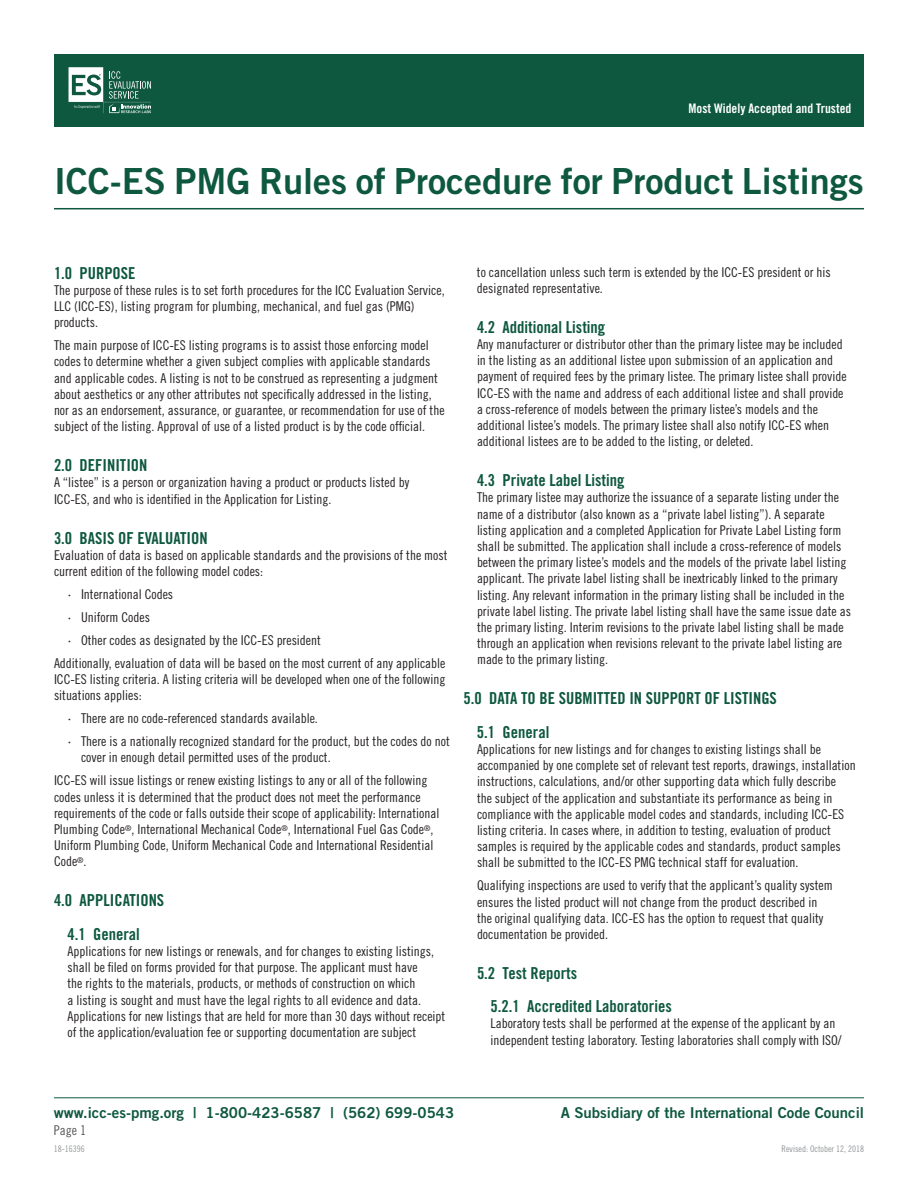
<style>
.page{position:relative;width:918px;height:1188px;background:#fff}
.page>*{position:absolute;margin:0;border:0;box-sizing:border-box;transform-origin:0 0}
.t1{font:36px "Trade Gothic LT Std Bd 2";color:#0e583f}
.t2{font:16.5px/33.3px "Trade Gothic LT Std Bd Cn 20";color:#0e583f}
.t3{font:15px "Trade Gothic LT Std Bd 2";color:#0e583f}
.t4{font:13.5px/16.2px "Trade Gothic LT Std Cn 18";color:#231f20}
.t5{font:13.5px "Trade Gothic LT Std Cn 18";color:#57585a}
.t6{font:13.2px "Trade Gothic LT Std Bd Cn 20";color:#fff}
.t7{font:9px "Trade Gothic LT Std Cn 18";color:#939598}
.s1{font-family:"Trade Gothic LT Std"}
</style>
<div class="page">
<hr style="left:54px;top:1097px;width:810px;height:1px;background:#0e583f">
<div style="left:54px;top:54px;width:810px;height:72px;background:#0e583f"></div>
<svg style="left:69px;top:67px;width:82px;height:46px"></svg>
<hr style="left:54px;top:208px;width:810px;height:1px;background:#0e583f">
<p class="t6" style="left:689px;top:100px;width:164px">Most Widely Accepted and Trusted</p>
<h1 class="t1" style="left:54px;top:159px;width:811px">ICC-ES PMG Rules of Procedure for Product Listings</h1>
<p class="t2" style="left:54px;top:256px;width:83px">1.0 PURPOSE</p>
<p class="t4" style="left:54px;top:282px;width:392px">The purpose of these rules is to set forth procedures for the ICC Evaluation Service,<br>LLC (ICC‑ES), listing program for plumbing, mechanical, and fuel gas (PMG) products.</p>
<p class="t4" style="left:54px;top:337px;width:392px">The main purpose of ICC‑ES listing programs is to assist those enforcing model codes to determine whether a given subject complies with applicable standards and applicable codes. A listing is not to be construed as representing a judgment about aesthetics or any other attributes not specifically addressed in the listing, nor as an endorsement, assurance, or guarantee, or recommendation for use of the subject of the listing. Approval of use of a listed product is by the code official.</p>
<p class="t2" style="left:54px;top:449px;width:95px">2.0 DEFINITION</p>
<p class="t4" style="left:54px;top:474px;width:357px">A “listee” is a person or organization having a product or products listed by<br>ICC‑ES, and who is identified in the Application for Listing.</p>
<p class="t2" style="left:54px;top:521px;width:155px">3.0 BASIS OF EVALUATION</p>
<p class="t4" style="left:54px;top:547px;width:395px">Evaluation of data is based on applicable standards and the provisions of the most current edition of the following model codes:</p>
<p class="t4" style="left:68px;top:586px;width:107px"><span class="s1">·</span> International Codes</p>
<p class="t4" style="left:68px;top:609px;width:84px"><span class="s1">·</span> Uniform Codes</p>
<p class="t4" style="left:68px;top:632px;width:255px"><span class="s1">·</span> Other codes as designated by the ICC‑ES president</p>
<p class="t4" style="left:54px;top:655px;width:393px">Additionally, evaluation of data will be based on the most current of any applicable</p>
<p class="t4" style="left:54px;top:671px;width:393px">ICC‑ES listing criteria. A listing criteria will be developed when one of the following situations applies:</p>
<p class="t4" style="left:68px;top:707px;width:384px;line-height:23px"><span class="s1">·</span> There are no code-referenced standards available.<br><span class="s1">·</span> There is a nationally recognized standard for the product, but the codes do not</p>
<p class="t4" style="left:54px;top:746px;width:375px;line-height:23px;text-indent:27px">cover in enough detail permitted uses of the product.<br>ICC‑ES will issue listings or renew existing listings to any or all of the following</p>
<p class="t4" style="left:54px;top:789px;width:387px">codes unless it is determined that the product does not meet the performance requirements of the code or falls outside their scope of applicability: International Plumbing Code<sup>®</sup>, International Mechanical Code<sup>®</sup>, International Fuel Gas Code<sup>®</sup>, Uniform Plumbing Code, Uniform Mechanical Code and International Residential Code<sup>®</sup>.</p>
<p class="t2" style="left:67px;top:884px;width:98px;text-indent:-13px">4.0 APPLICATIONS<br>4.1 General</p>
<p class="t4" style="left:68px;top:943px;width:379px">Applications for new listings or renewals, and for changes to existing listings, shall be filed on forms provided for that purpose. The applicant must have<br>the rights to the materials, products, or methods of construction on which<br>a listing is sought and must have the legal rights to all evidence and data.<br>Applications for new listings that are held for more than 30 days without receipt of the application/evaluation fee or supporting documentation are subject</p>
<p class="t4" style="left:477px;top:263px;width:355px">to cancellation unless such term is extended by the ICC‑ES president or his designated representative.</p>
<p class="t2" style="left:477px;top:310px;width:130px">4.2 Additional Listing</p>
<p class="t4" style="left:477px;top:336px;width:371px">Any manufacturer or distributor other than the primary listee may be included in the listing as an additional listee upon submission of an application and payment of required fees by the primary listee. The primary listee shall provide ICC‑ES with the name and address of each additional listee and shall provide a cross-reference of models between the primary listee’s models and the additional listee’s models. The primary listee shall also notify ICC‑ES when additional listees are to be added to the listing, or deleted.</p>
<p class="t2" style="left:477px;top:464px;width:149px">4.3 Private Label Listing</p>
<p class="t4" style="left:477px;top:489px;width:376px">The primary listee may authorize the issuance of a separate listing under the name of a distributor (also known as a “private label listing”). A separate listing application and a completed Application for Private Label Listing form shall be submitted. The application shall include a cross-reference of models between the primary listee’s models and the models of the private label listing applicant. The private label listing shall be inextricably linked to the primary listing. Any relevant information in the primary listing shall be included in the private label listing. The private label listing shall have the same issue date as the primary listing. Interim revisions to the private label listing shall be made through an application when revisions relevant to the private label listing are made to the primary listing.</p>
<p class="t2" style="left:477px;top:682px;width:301px;text-indent:-13px">5.0 DATA TO BE SUBMITTED IN SUPPORT OF LISTINGS<br>5.1 General</p>
<p class="t4" style="left:477px;top:741px;width:380px">Applications for new listings and for changes to existing listings shall be accompanied by one complete set of relevant test reports, drawings, installation instructions, calculations, and/or other supporting data which fully describe<br>the subject of the application and substantiate its performance as being in compliance with the applicable model codes and standards, including ICC‑ES listing criteria. In cases where, in addition to testing, evaluation of product samples is required by the applicable codes and standards, product samples shall be submitted to the ICC‑ES PMG technical staff for evaluation.</p>
<p class="t4" style="left:477px;top:877px;width:357px">Qualifying inspections are used to verify that the applicant’s quality system ensures the listed product will not change from the product described in the original qualifying data. ICC‑ES has the option to request that quality documentation be provided.</p>
<p class="t2" style="left:490px;top:956px;width:183px;text-indent:-13px">5.2 Test Reports<br>5.2.1 Accredited Laboratories</p>
<p class="t4" style="left:490px;top:1015px;width:353px">Laboratory tests shall be performed at the expense of the applicant by an independent testing laboratory. Testing laboratories shall comply with ISO/</p>
<p class="t3" style="left:54px;top:1104px;width:402px">www.icc-es-pmg.org | 1-800-423-6587 | (562) 699-0543</p>
<p class="t3" style="left:561px;top:1104px;width:305px">A Subsidiary of the International Code Council</p>
<p class="t5" style="left:54px;top:1122px;width:34px">Page 1</p>
<p class="t7" style="left:54px;top:1144px;width:32px">18-16396</p>
<p class="t7" style="left:782px;top:1144px;width:84px">Revised: October 12, 2018</p>
</div>
